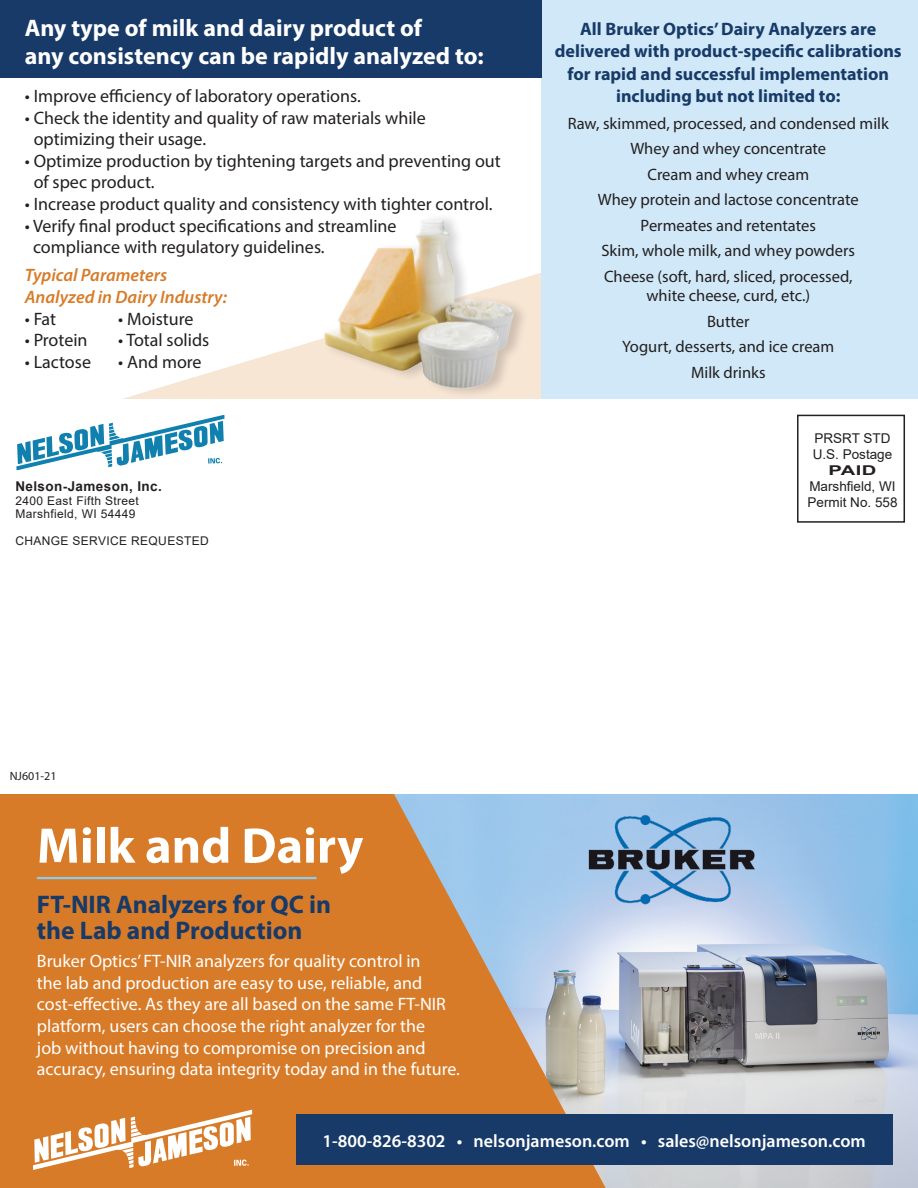
<style>
.page{position:relative;width:918px;height:1188px;background:#fff}
.page>*{position:absolute;margin:0;border:0;box-sizing:border-box;transform-origin:0 0}
.t1{font:700 50.4px "Myriad Pro";color:#fff}
.Heading{font:700 25.5px/25.5px "Myriad Pro";color:#173a68}
.Subheading{font:700 24px/28.8px "Myriad Pro";color:#fff}
.Body{font:18px/21.6px "Myriad Pro";color:#231f20}
.Body-2{font:18px/21.6px "Myriad Pro";color:#fff}
.Subheading-2{font:700 18px/22.5px "Myriad Pro";color:#173a68;text-align:center}
.t2{font:600 18px "Myriad Pro";color:#fff}
.Subheading-3{font:italic 600 18px/21.6px "Myriad Pro";color:#d77b28}
.Body-3{font:16.5px/19.8px "Myriad Pro";color:#231f20;text-align:center}
.t3{font:13.5px/16.2px "Arial";color:#231f20;text-align:center}
.t4{font:700 13.5px "Arial";letter-spacing:.03em;color:#231f20}
.t5{font:12px "Arial";letter-spacing:.03em;color:#231f20}
.t6{font:12px "Myriad Pro";color:#231f20}
.s1{font-weight:700}
</style>
<div class="page">
<svg style="left:122px;top:273px;width:419px;height:126px"></svg>
<img style="left:645px;top:794px;width:273px;height:394px">
<div style="left:541px;top:0;width:377px;height:421px;background:#d0e8f7"></div>
<svg style="left:0;top:794px;width:645px;height:394px;background:#ce8c51"></svg>
<div style="left:296px;top:1115px;width:596px;height:50px;background:#173a68"></div>
<div style="left:0;top:0;width:541px;height:78px;background:#173a68"></div>
<svg style="left:33px;top:1110px;width:219px;height:60px"></svg>
<img style="left:586px;top:813px;width:171px;height:92px">
<div style="left:323px;top:213px;width:207px;height:186px;background:#231f20;opacity:.2"></div>
<img style="left:320px;top:215px;width:198px;height:178px">
<hr style="left:37px;top:877px;width:279px;height:2px;background:#8ecaec">
<div style="left:0;top:400px;width:918px;height:394px;background:#fff"></div>
<div style="left:797px;top:415px;width:108px;height:108px;border:2px solid #231f20"></div>
<svg style="left:16px;top:415px;width:209px;height:56px"></svg>
<p class="Subheading" style="left:25px;top:12px;width:461px">Any type of milk and dairy product of<br>any consistency can be rapidly analyzed to:</p>
<p class="Body" style="left:25px;top:85px;width:338px">• Improve efficiency of laboratory operations.</p>
<p class="Body" style="left:34px;top:106px;width:394px;text-indent:-9px">• Check the identity and quality of raw materials while optimizing their usage.</p>
<p class="Body" style="left:34px;top:150px;width:469px;text-indent:-9px">• Optimize production by tightening targets and preventing out of spec product.</p>
<p class="Body" style="left:25px;top:193px;width:469px">• Increase product quality and consistency with tighter control.</p>
<p class="Body" style="left:33px;top:214px;width:365px;text-indent:-8px">• Verify final product specifications and streamline compliance with regulatory guidelines.</p>
<p class="Subheading-3" style="left:25px;top:264px;width:204px">Typical Parameters<br>Analyzed in Dairy Industry:</p>
<p class="Body" style="left:25px;top:308px;width:33px">• Fat</p>
<p class="Body" style="left:25px;top:329px;width:64px">• Protein</p>
<p class="Body" style="left:25px;top:351px;width:68px">• Lactose</p>
<p class="Body" style="left:118px;top:308px;width:77px">• Moisture</p>
<p class="Body" style="left:118px;top:329px;width:93px">• Total solids</p>
<p class="Body" style="left:118px;top:351px;width:85px">• And more</p>
<p class="t4" style="left:15px;top:477px;width:148px">Nelson-Jameson, Inc.</p>
<p class="t5" style="left:15px;top:492px;width:125px">2400 East Fifth Street</p>
<p class="t5" style="left:15px;top:506px;width:122px">Marshfield, WI 54449</p>
<p class="t5" style="left:15px;top:533px;width:195px">CHANGE SERVICE REQUESTED</p>
<p class="Subheading-2" style="left:555px;top:17px;width:348px">All Bruker Optics’ Dairy Analyzers are delivered with product-specific calibrations for rapid and successful implementation including but not limited to:</p>
<p class="Body-3" style="left:568px;top:113px;width:323px">Raw, skimmed, processed, and condensed milk</p>
<p class="Body-3" style="left:630px;top:139px;width:197px">Whey and whey concentrate</p>
<p class="Body-3" style="left:648px;top:164px;width:163px">Cream and whey cream</p>
<p class="Body-3" style="left:598px;top:190px;width:262px">Whey protein and lactose concentrate</p>
<p class="Body-3" style="left:641px;top:215px;width:177px">Permeates and retentates</p>
<p class="Body-3" style="left:601px;top:240px;width:255px">Skim, whole milk, and whey powders</p>
<p class="Body-3" style="left:604px;top:266px;width:250px">Cheese (soft, hard, sliced, processed, white cheese, curd, etc.)</p>
<p class="Body-3" style="left:707px;top:311px;width:44px">Butter</p>
<p class="Body-3" style="left:622px;top:337px;width:214px">Yogurt, desserts, and ice cream</p>
<p class="Body-3" style="left:691px;top:362px;width:76px">Milk drinks</p>
<p class="t3" style="left:813px;top:430px;width:81px">PRSRT STD<br>U.S. Postage<br><span class="s1">PAID</span></p>
<p class="t3" style="left:809px;top:478px;width:88px">Marshfield, WI</p>
<p class="t3" style="left:808px;top:494px;width:92px">Permit No. 558</p>
<p class="t6" style="left:10px;top:769px;width:48px">NJ601-21</p>
<p class="t1" style="left:37px;top:813px;width:328px">Milk and Dairy</p>
<p class="Heading" style="left:37px;top:891px;width:296px">FT-NIR Analyzers for QC in the Lab and Production</p>
<p class="Body-2" style="left:37px;top:950px;width:425px">Bruker Optics’ FT-NIR analyzers for quality control in<br>the lab and production are easy to use, reliable, and cost-effective. As they are all based on the same FT-NIR platform, users can choose the right analyzer for the<br>job without having to compromise on precision and accuracy, ensuring data integrity today and in the future.</p>
<p class="t2" style="left:323px;top:1129px;width:545px">1-800-826-8302 • nelsonjameson.com • sales@nelsonjameson.com</p>
</div>
